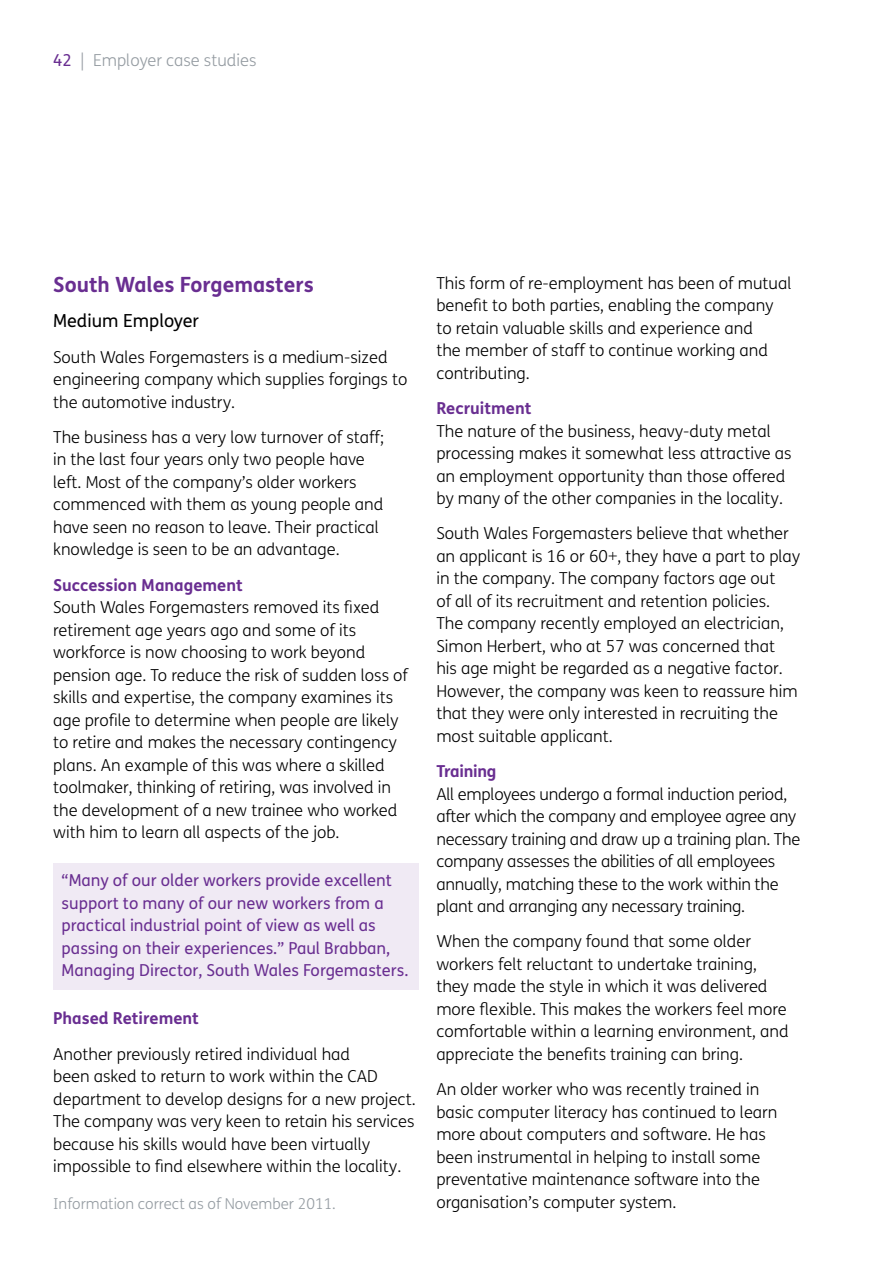
<style>
.page{position:relative;width:893px;height:1263px;background:#fff}
.page>*{position:absolute;margin:0;border:0;box-sizing:border-box;transform-origin:0 0}
.COMPANY_HEADER{font:700 21px "FS Me";color:#692e91}
.SIZEHEADER{font:18px "FS Me";color:#000}
.BODY{font:300 16.5px/22.5px "FS Me";color:#000}
.CROSSHEAD{font:300 16.5px/22.5px "FS Me";color:#000}
.PULLQUOTE{font:16.5px/22.5px "FS Me";color:#692e91}
.t1{font:300 16.5px "FS Me";color:#959ca2}
.CROSSHEAD-2{font:700 16.5px "FS Me";color:#692e91}
.t2{font:300 15px "FS Me";color:#959ca2}
.s1{font-weight:400;color:#692e91}
.s2{font-weight:700;color:#692e91}
</style>
<div class="page">
<div style="left:53px;top:864px;width:365px;height:126px;background:#f0eaf4"></div>
<p class="t1" style="left:53px;top:48px;width:205px"><span class="s1">42</span> | Employer case studies</p>
<p class="COMPANY_HEADER" style="left:53px;top:268px;width:262px">South Wales Forgemasters</p>
<p class="SIZEHEADER" style="left:53px;top:309px;width:147px">Medium Employer</p>
<p class="BODY" style="left:53px;top:345px;width:356px">South Wales Forgemasters is a medium-sized engineering company which supplies forgings to the automotive industry.</p>
<p class="BODY" style="left:53px;top:425px;width:332px">The business has a very low turnover of staff; in the last four years only two people have left. Most of the company’s older workers commenced with them as young people and have seen no reason to leave. Their practical knowledge is seen to be an advantage.</p>
<p class="CROSSHEAD" style="left:53px;top:573px;width:356px"><span class="s2">Succession Management<br></span>South Wales Forgemasters removed its fixed retirement age years ago and some of its workforce is now choosing to work beyond pension age. To reduce the risk of sudden loss of skills and expertise, the company examines its age profile to determine when people are likely to retire and makes the necessary contingency plans. An example of this was where a skilled toolmaker, thinking of retiring, was involved in the development of a new trainee who worked with him to learn all aspects of the job.</p>
<p class="PULLQUOTE" style="left:62px;top:869px;width:348px">“Many of our older workers provide excellent support to many of our new workers from a practical industrial point of view as well as passing on their experiences.” Paul Brabban, Managing Director, South Wales Forgemasters.</p>
<p class="CROSSHEAD-2" style="left:53px;top:1006px;width:147px">Phased Retirement</p>
<p class="BODY" style="left:53px;top:1042px;width:364px">Another previously retired individual had<br>been asked to return to work within the CAD department to develop designs for a new project.<br>The company was very keen to retain his services because his skills would have been virtually impossible to find elsewhere within the locality.</p>
<p class="t2" style="left:53px;top:1194px;width:284px">Information correct as of November 2011.</p>
<p class="BODY" style="left:436px;top:271px;width:357px">This form of re-employment has been of mutual benefit to both parties, enabling the company to retain valuable skills and experience and<br>the member of staff to continue working and contributing.</p>
<p class="CROSSHEAD" style="left:436px;top:397px;width:357px"><span class="s2">Recruitment<br></span>The nature of the business, heavy-duty metal processing makes it somewhat less attractive as an employment opportunity than those offered by many of the other companies in the locality.</p>
<p class="BODY" style="left:436px;top:522px;width:365px">South Wales Forgemasters believe that whether an applicant is 16 or 60+, they have a part to play in the company. The company factors age out<br>of all of its recruitment and retention policies.<br>The company recently employed an electrician, Simon Herbert, who at 57 was concerned that<br>his age might be regarded as a negative factor.<br>However, the company was keen to reassure him that they were only interested in recruiting the most suitable applicant.</p>
<p class="CROSSHEAD" style="left:436px;top:760px;width:366px"><span class="s2">Training<br></span>All employees undergo a formal induction period, after which the company and employee agree any necessary training and draw up a training plan. The company assesses the abilities of all employees annually, matching these to the work within the plant and arranging any necessary training.</p>
<p class="BODY" style="left:436px;top:930px;width:354px">When the company found that some older workers felt reluctant to undertake training, they made the style in which it was delivered more flexible. This makes the workers feel more comfortable within a learning environment, and appreciate the benefits training can bring.</p>
<p class="BODY" style="left:436px;top:1078px;width:343px">An older worker who was recently trained in basic computer literacy has continued to learn more about computers and software. He has been instrumental in helping to install some preventative maintenance software into the organisation’s computer system.</p>
</div>
